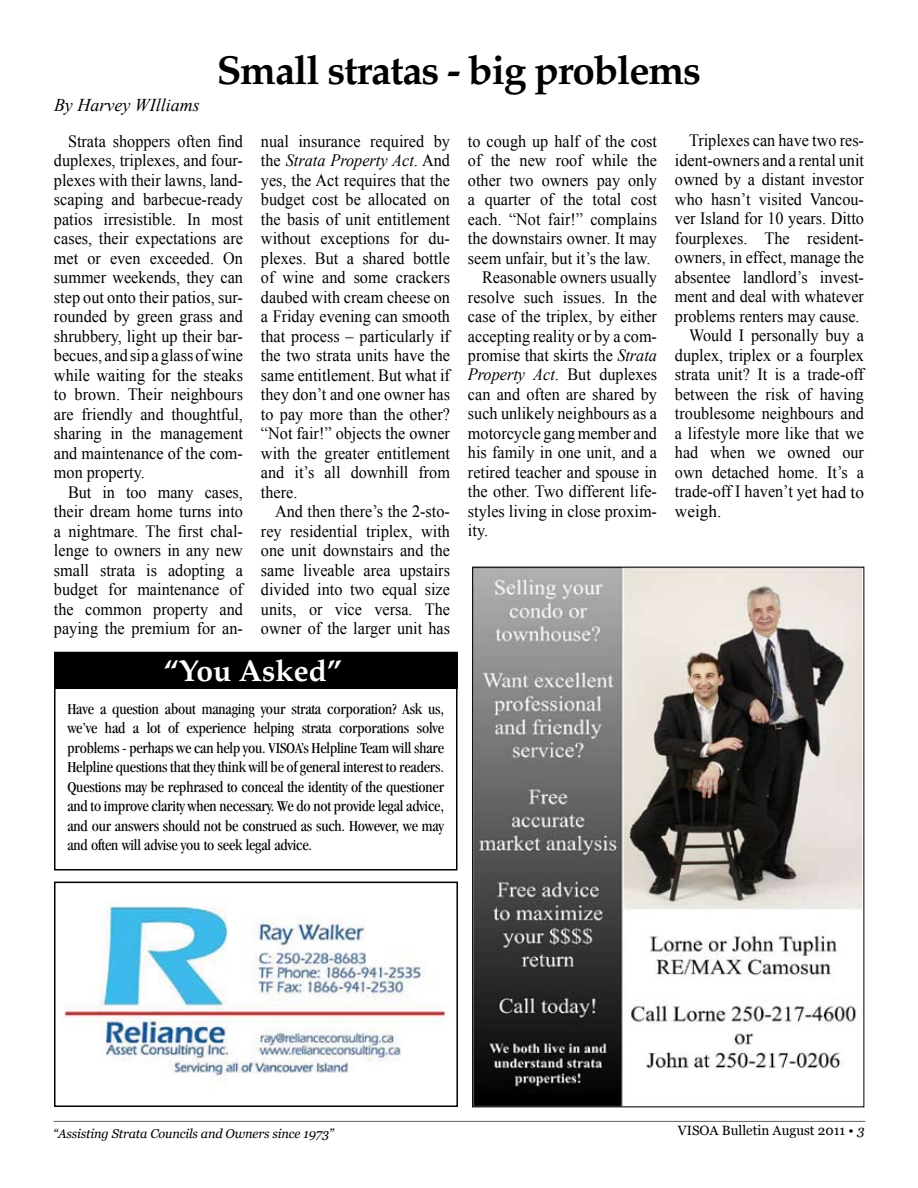
<style>
.page{position:relative;width:918px;height:1188px;background:#fff}
.page>*{position:absolute;margin:0;border:0;box-sizing:border-box;transform-origin:0 0}
.t1{font:700 40.5px "Palatino";letter-spacing:-.03em;color:#000}
.t2{font:700 30.3px "Palatino";color:#fff}
.t3{font:italic 18px "Times New Roman";color:#000}
.t4{font:17.25px/19.5px "Times New Roman";color:#000;text-align:justify;scale:.94 1}
.t5{font:17.25px "Times New Roman";color:#000}
.t6{font:condensed 15.75px/19.5px "Garamond";letter-spacing:-.01em;color:#000;text-align:justify}
.t7{font:13.5px "Georgia";color:#000}
.t8{font:italic 12.75px "Georgia";letter-spacing:-.01em;color:#000}
.s1{font-style:italic}
</style>
<div class="page">
<hr style="left:54px;top:1121px;width:811px;height:1px;background:#616264">
<img style="left:61px;top:900px;width:387px;height:181px">
<div style="left:54px;top:882px;width:404px;height:225px;border:2px solid #000"></div>
<div style="left:54px;top:652px;width:404px;height:37px;background:#000"></div>
<div style="left:54px;top:652px;width:404px;height:218px;border:2px solid #000"></div>
<img style="left:475px;top:569px;width:387px;height:536px">
<p class="t3" style="left:54px;top:93px;width:147px">By Harvey WIlliams</p>
<h1 class="t1" style="left:217px;top:46px;width:486px">Small stratas - big problems</h1>
<p class="t4" style="left:54px;top:131px;width:203px;text-indent:14px">Strata shoppers often find duplexes, triplexes, and four&shy;plexes with their lawns, land&shy;scaping and barbecue-ready patios irresistible. In most cases, their expectations are met or even exceeded. On summer weekends, they can step out onto their patios, sur&shy;rounded by green grass and shrubbery, light up their bar&shy;becues, and sip a glass of wine while waiting for the steaks to brown. Their neighbours are friendly and thoughtful, sharing in the management and maintenance of the com&shy;mon property.</p>
<p class="t4" style="left:54px;top:482px;width:203px;text-indent:14px">But in too many cases, their dream home turns into a nightmare. The first chal&shy;lenge to owners in any new small strata is adopting a budget for maintenance of the common property and paying the premium for an-</p>
<p class="t4" style="left:261px;top:131px;width:203px">nual insurance required by the <span class="s1">Strata Property Act</span>. And yes, the Act requires that the budget cost be allocated on the basis of unit entitlement without exceptions for du&shy;plexes. But a shared bottle of wine and some crackers daubed with cream cheese on a Friday evening can smooth that process – particularly if the two strata units have the same entitlement. But what if they don’t and one owner has to pay more than the other? “Not fair!” objects the owner with the greater entitlement and it’s all downhill from there.</p>
<p class="t4" style="left:261px;top:501px;width:203px;text-indent:14px">And then there’s the 2-sto&shy;rey residential triplex, with one unit downstairs and the same liveable area upstairs divided into two equal size units, or vice versa. The owner of the larger unit has</p>
<h2 class="t2" style="left:164px;top:653px;width:180px">“You Asked”</h2>
<p class="t6" style="left:67px;top:699px;width:378px">Have a question about managing your strata corporation? Ask us, we’ve had a lot of experience helping strata corporations solve problems - perhaps we can help you. VISOA’s Helpline Team will share Helpline questions that they think will be of general interest to readers.<br>Questions may be rephrased to conceal the identity of the questioner and to improve clarity when necessary. We do not provide legal advice, and our answers should not be construed as such. However, we may and often will advise you to seek legal advice.</p>
<p class="t4" style="left:468px;top:131px;width:203px">to cough up half of the cost</p>
<p class="t4" style="left:468px;top:150px;width:203px">of the new roof while the</p>
<p class="t4" style="left:468px;top:170px;width:203px">other two owners pay only</p>
<p class="t4" style="left:468px;top:189px;width:203px">a quarter of the total cost</p>
<p class="t4" style="left:468px;top:209px;width:203px">each. “Not fair!” complains</p>
<p class="t4" style="left:468px;top:228px;width:203px">the downstairs owner. It may</p>
<p class="t4" style="left:468px;top:248px;width:196px">seem unfair, but it’s the law.</p>
<p class="t4" style="left:482px;top:267px;width:188px">Reasonable owners usually</p>
<p class="t4" style="left:468px;top:287px;width:203px">resolve such issues. In the</p>
<p class="t4" style="left:468px;top:306px;width:203px">case of the triplex, by either</p>
<p class="t4" style="left:468px;top:326px;width:203px">accepting reality or by a com-</p>
<p class="t4" style="left:468px;top:345px;width:203px">promise that skirts the <span class="s1">Strata</span></p>
<p class="t4" style="left:468px;top:365px;width:203px"><span class="s1">Property Act</span>. But duplexes</p>
<p class="t4" style="left:468px;top:384px;width:203px">can and often are shared by</p>
<p class="t4" style="left:468px;top:404px;width:203px">such unlikely neighbours as a</p>
<p class="t4" style="left:468px;top:423px;width:203px">motorcycle gang member and</p>
<p class="t4" style="left:468px;top:443px;width:203px">his family in one unit, and a</p>
<p class="t4" style="left:468px;top:462px;width:203px">retired teacher and spouse in</p>
<p class="t4" style="left:468px;top:482px;width:203px">the other. Two different life-</p>
<p class="t4" style="left:468px;top:501px;width:203px">styles living in close proxim-</p>
<p class="t4" style="left:468px;top:521px;width:23px">ity.</p>
<p class="t4" style="left:689px;top:131px;width:188px">Triplexes can have two res-</p>
<p class="t4" style="left:675px;top:150px;width:203px">ident-owners and a rental unit</p>
<p class="t4" style="left:675px;top:170px;width:203px">owned by a distant investor</p>
<p class="t4" style="left:675px;top:189px;width:203px">who hasn’t visited Vancou-</p>
<p class="t4" style="left:675px;top:209px;width:203px">ver Island for 10 years. Ditto</p>
<p class="t4" style="left:675px;top:228px;width:203px">fourplexes. The resident-</p>
<p class="t4" style="left:675px;top:248px;width:203px">owners, in effect, manage the</p>
<p class="t4" style="left:675px;top:267px;width:203px">absentee landlord’s invest-</p>
<p class="t4" style="left:675px;top:287px;width:203px">ment and deal with whatever</p>
<p class="t4" style="left:675px;top:306px;width:198px">problems renters may cause.</p>
<p class="t4" style="left:689px;top:326px;width:188px">Would I personally buy a</p>
<p class="t4" style="left:675px;top:345px;width:203px">duplex, triplex or a fourplex</p>
<p class="t4" style="left:675px;top:365px;width:203px">strata unit? It is a trade-off</p>
<p class="t4" style="left:675px;top:384px;width:203px">between the risk of having</p>
<p class="t4" style="left:675px;top:404px;width:203px">troublesome neighbours and</p>
<p class="t4" style="left:675px;top:423px;width:203px">a lifestyle more like that we</p>
<p class="t4" style="left:675px;top:443px;width:203px">had when we owned our</p>
<p class="t4" style="left:675px;top:462px;width:203px">own detached home. It’s a</p>
<p class="t4" style="left:675px;top:482px;width:203px">trade-off I haven’t yet had to</p>
<p class="t5" style="left:675px;top:500px;width:48px">weigh.</p>
<p class="t8" style="left:53px;top:1126px;width:282px">“Assisting Strata Councils and Owners since 1973”</p>
<p class="t7" style="left:678px;top:1123px;width:188px">VISOA Bulletin August 2011 • <span class="s1">3</span></p>
</div>
